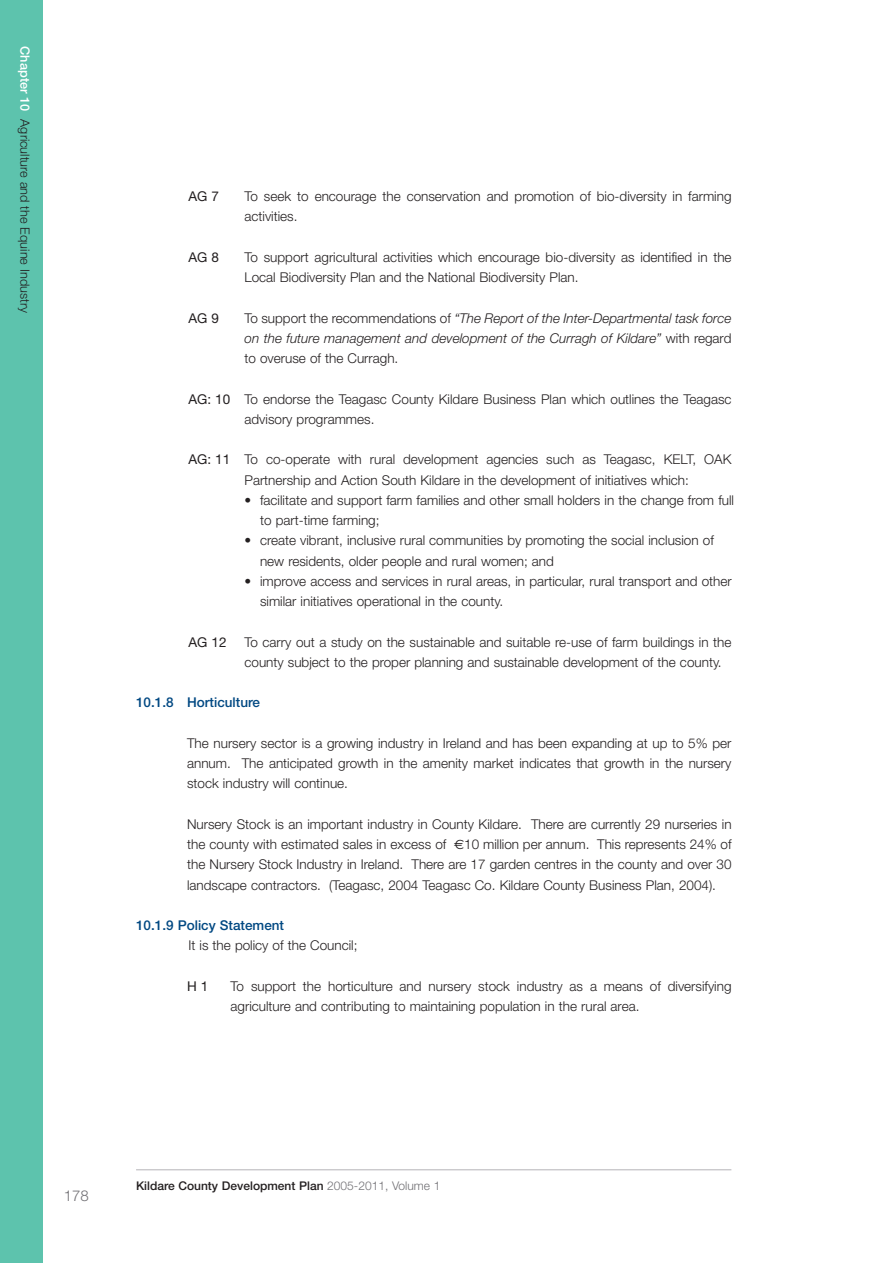
<style>
.page{position:relative;width:893px;height:1263px;background:#fff}
.page>*{position:absolute;margin:0;border:0;box-sizing:border-box;transform-origin:0 0}
.t1{font:300 15px "Helvetica Neue";color:#717074}
.t2{font:300 13.5px/20.2px "Helvetica Neue";color:#231f20}
.t3{font:italic 300 13.5px/20.2px "Helvetica Neue";color:#231f20;text-align:justify}
.t4{font:500 13.5px "Helvetica Neue";color:#014882}
.t5{font:13.5px "Helvetica Neue";color:#231f20}
.t6{font:300 12.75px "Helvetica Neue";color:#231f20}
.t7{font:500 12px "Helvetica Neue";color:#231f20}
.s1{font-weight:500;color:#fff}
.s2{font-style:normal}
.s3{font-weight:400}
.s4{font-family:"Euro Sans";font-weight:400}
.s5{font-weight:300;color:#717074}
</style>
<div class="page">
<hr style="left:136px;top:1169px;width:595px;height:1px;background:#b4b3b7">
<div style="left:0;top:0;width:43px;height:1263px;background:#5dc3ad"></div>
<p class="t6" style="left:30px;top:46px;width:268px;rotate:90deg"><span class="s1">Chapter 10</span> Agriculture and the Equine Industry</p>
<p class="t5" style="left:188px;top:191px;width:32px">AG 7</p>
<p class="t2" style="left:244px;top:187px;width:488px">To seek to encourage the conservation and promotion of bio-diversity in farming activities.</p>
<p class="t5" style="left:188px;top:252px;width:32px">AG 8</p>
<p class="t2" style="left:244px;top:248px;width:489px">To support agricultural activities which encourage bio-diversity as identified in the<br>Local Biodiversity Plan and the National Biodiversity Plan.</p>
<p class="t5" style="left:188px;top:313px;width:32px">AG 9</p>
<p class="t3" style="left:244px;top:309px;width:488px"><span class="s2">To support the recommendations of</span> “The Report of the Inter-Departmental task force on the future management and development of the Curragh of Kildare” <span class="s2">with regard to overuse of the Curragh.</span></p>
<p class="t2" style="left:244px;top:390px;width:489px;text-indent:-56px"><span class="s3">AG: 10</span> To endorse the Teagasc County Kildare Business Plan which outlines the Teagasc advisory programmes.</p>
<p class="t2" style="left:244px;top:451px;width:488px;text-indent:-56px"><span class="s3">AG: 11</span> To co-operate with rural development agencies such as Teagasc, KELT, OAK<br>Partnership and Action South Kildare in the development of initiatives which:</p>
<p class="t2" style="left:260px;top:491px;width:475px;text-indent:-16px">• facilitate and support farm families and other small holders in the change from full to part-time farming;</p>
<p class="t2" style="left:260px;top:532px;width:455px;text-indent:-16px">• create vibrant, inclusive rural communities by promoting the social inclusion of new residents, older people and rural women; and</p>
<p class="t2" style="left:260px;top:572px;width:473px;text-indent:-16px">• improve access and services in rural areas, in particular, rural transport and other similar initiatives operational in the county.</p>
<p class="t5" style="left:188px;top:637px;width:40px">AG 12</p>
<p class="t2" style="left:244px;top:633px;width:488px">To carry out a study on the sustainable and suitable re-use of farm buildings in the county subject to the proper planning and sustainable development of the county.</p>
<p class="t4" style="left:136px;top:698px;width:126px">10.1.8 Horticulture</p>
<p class="t2" style="left:187px;top:734px;width:546px;text-align:justify">The nursery sector is a growing industry in Ireland and has been expanding at up to 5% per annum. The anticipated growth in the amenity market indicates that growth in the nursery stock industry will continue.</p>
<p class="t2" style="left:187px;top:815px;width:546px;text-align:justify">Nursery Stock is an important industry in County Kildare. There are currently 29 nurseries in the county with estimated sales in excess of ¤ <span class="s4">€</span>10 million per annum. This represents 24% of the Nursery Stock Industry in Ireland. There are 17 garden centres in the county and over 30 landscape contractors. (Teagasc, 2004 Teagasc Co. Kildare County Business Plan, 2004).</p>
<p class="t4" style="left:136px;top:920px;width:150px">10.1.9 Policy Statement</p>
<p class="t2" style="left:188px;top:937px;width:171px">It is the policy of the Council;</p>
<p class="t5" style="left:187px;top:981px;width:23px">H 1</p>
<p class="t2" style="left:231px;top:977px;width:502px">To support the horticulture and nursery stock industry as a means of diversifying agriculture and contributing to maintaining population in the rural area.</p>
<p class="t1" style="left:64px;top:1191px;width:27px">178</p>
<p class="t7" style="left:136px;top:1181px;width:306px">Kildare County Development Plan <span class="s5">2005-2011, Volume 1</span></p>
</div>
